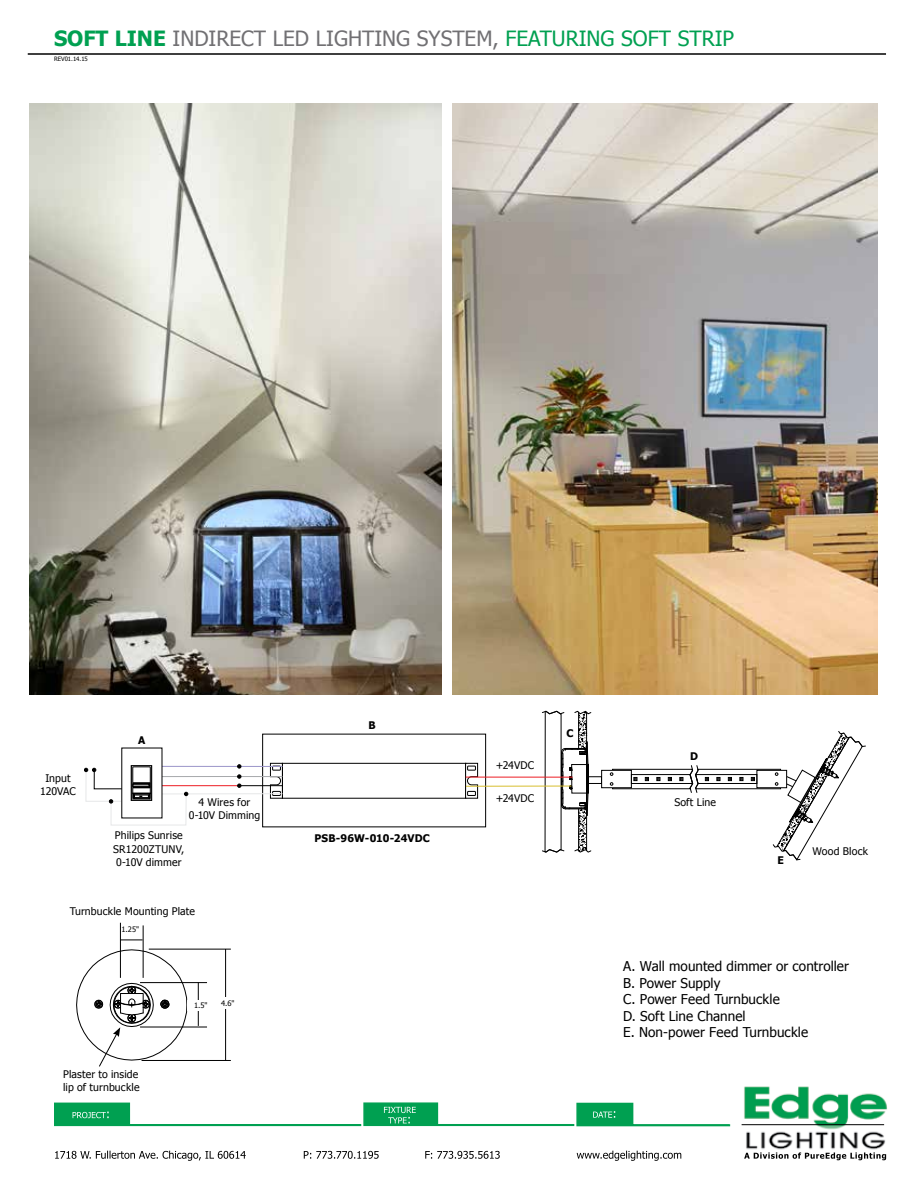
<style>
.page{position:relative;width:918px;height:1188px;background:#fff}
.page>*{position:absolute;margin:0;border:0;box-sizing:border-box;transform-origin:0 0}
.t1{font:21px "Tahoma";color:#717073}
.t2{font:13.5px/16.5px "Tahoma";letter-spacing:.005em;color:#000}
.t3{font:10.5px/13.5px "Tahoma";letter-spacing:.01em;color:#000;text-align:center}
.t4{font:700 10.5px "Tahoma";letter-spacing:.01em;color:#000}
.t5{font:7.5px "Tahoma";color:#000}
.t6{font:6px "Tahoma";color:#000}
.s1{font-weight:700;color:#00a051}
.s2{color:#00a051}
</style>
<div class="page">
<hr style="left:28px;top:53px;width:858px;height:2px;background:#000">
<img style="left:741px;top:1086px;width:146px;height:73px">
<hr style="left:742px;top:1124px;width:142px;height:1px;background:#000">
<svg style="left:55px;top:1151px;width:626px;height:10px"></svg>
<svg style="left:744px;top:1152px;width:142px;height:8px"></svg>
<svg style="left:54px;top:1102px;width:677px;height:25px"></svg>
<img style="left:29px;top:104px;width:413px;height:591px">
<img style="left:452px;top:104px;width:426px;height:591px">
<svg style="left:270px;top:763px;width:12px;height:36px"></svg>
<div style="left:282px;top:763px;width:184px;height:36px;border:1px solid #000"></div>
<svg style="left:465px;top:763px;width:13px;height:36px"></svg>
<hr style="left:162px;top:793px;width:120px;height:1px;background:#e6e7e8">
<hr style="left:239px;top:785px;width:43px;height:1px;background:#000">
<hr style="left:162px;top:766px;width:120px;height:1px;background:#9b95c9">
<hr style="left:239px;top:776px;width:43px;height:1px;background:#a7a9ac">
<hr style="left:162px;top:776px;width:77px;height:1px;background:#a7a9ac">
<hr style="left:162px;top:785px;width:77px;height:1px;background:#ed1d24">
<svg style="left:237px;top:764px;width:4px;height:4px"></svg>
<svg style="left:237px;top:775px;width:4px;height:13px"></svg>
<svg style="left:84px;top:747px;width:104px;height:79px"></svg>
<div style="left:588px;top:776px;width:14px;height:8px;border:1px solid #000"></div>
<svg style="left:542px;top:711px;width:50px;height:142px"></svg>
<div style="left:601px;top:770px;width:31px;height:18px;border:1px solid #000"></div>
<svg style="left:610px;top:731px;width:256px;height:130px"></svg>
<hr style="left:466px;top:777px;width:107px;height:1px;background:#ed1d24">
<hr style="left:466px;top:786px;width:105px;height:1px;background:#d7be2e">
<svg style="left:76px;top:950px;width:111px;height:117px"></svg>
<hr style="left:149px;top:949px;width:82px;height:1px;background:#000">
<hr style="left:142px;top:1060px;width:89px;height:1px;background:#000">
<hr style="left:140px;top:982px;width:67px;height:1px;background:#000">
<hr style="left:140px;top:1027px;width:67px;height:1px;background:#000">
<hr style="left:198px;top:982px;width:1px;height:44px;background:#000">
<div style="left:187px;top:1000px;width:27px;height:10px;background:#fff"></div>
<hr style="left:225px;top:949px;width:1px;height:112px;background:#000">
<div style="left:217px;top:997px;width:22px;height:11px;background:#fff"></div>
<hr style="left:120px;top:923px;width:1px;height:55px;background:#000">
<hr style="left:143px;top:925px;width:1px;height:53px;background:#000">
<svg style="left:120px;top:940px;width:23px;height:1px"></svg>
<h1 class="t1" style="left:54px;top:24px;width:682px"><span class="s1">SOFT LINE</span> indirect led lighting system, <span class="s2">featuring soft strip</span></h1>
<p class="t6" style="left:54px;top:55px;width:35px">REV01.14.15</p>
<p class="t3" style="left:40px;top:771px;width:32px">Input<br>120VAC</p>
<p class="t4" style="left:138px;top:732px;width:9px">A</p>
<p class="t3" style="left:189px;top:795px;width:73px">4 Wires for<br>0-10V Dimming</p>
<p class="t3" style="left:113px;top:828px;width:73px;text-align:left">Philips Sunrise<br>SR1200ZTUNV,<br>0-10V dimmer</p>
<p class="t3" style="left:70px;top:904px;width:127px">Turnbuckle Mounting Plate</p>
<p class="t5" style="left:122px;top:925px;width:19px">1.25"</p>
<p class="t3" style="left:63px;top:1067px;width:78px;text-align:left">Plaster to inside lip of turnbuckle</p>
<p class="t5" style="left:194px;top:1000px;width:15px">1.5"</p>
<p class="t5" style="left:221px;top:998px;width:15px">4.6"</p>
<p class="t4" style="left:369px;top:718px;width:9px">B</p>
<p class="t4" style="left:314px;top:831px;width:117px">PSB-96W-010-24VDC</p>
<p class="t3" style="left:496px;top:758px;width:32px">+24VDC</p>
<p class="t3" style="left:496px;top:791px;width:32px">+24VDC</p>
<p class="t4" style="left:566px;top:726px;width:9px">C</p>
<p class="t4" style="left:690px;top:749px;width:9px">D</p>
<p class="t3" style="left:674px;top:795px;width:43px">Soft Line</p>
<p class="t4" style="left:777px;top:853px;width:7px">E</p>
<p class="t3" style="left:813px;top:844px;width:57px">Wood Block</p>
<p class="t2" style="left:623px;top:958px;width:227px">A. Wall mounted dimmer or controller<br>B. Power Supply<br>C. Power Feed Turnbuckle<br>D. Soft Line Channel<br>E. Non-power Feed Turnbuckle</p>
</div>
